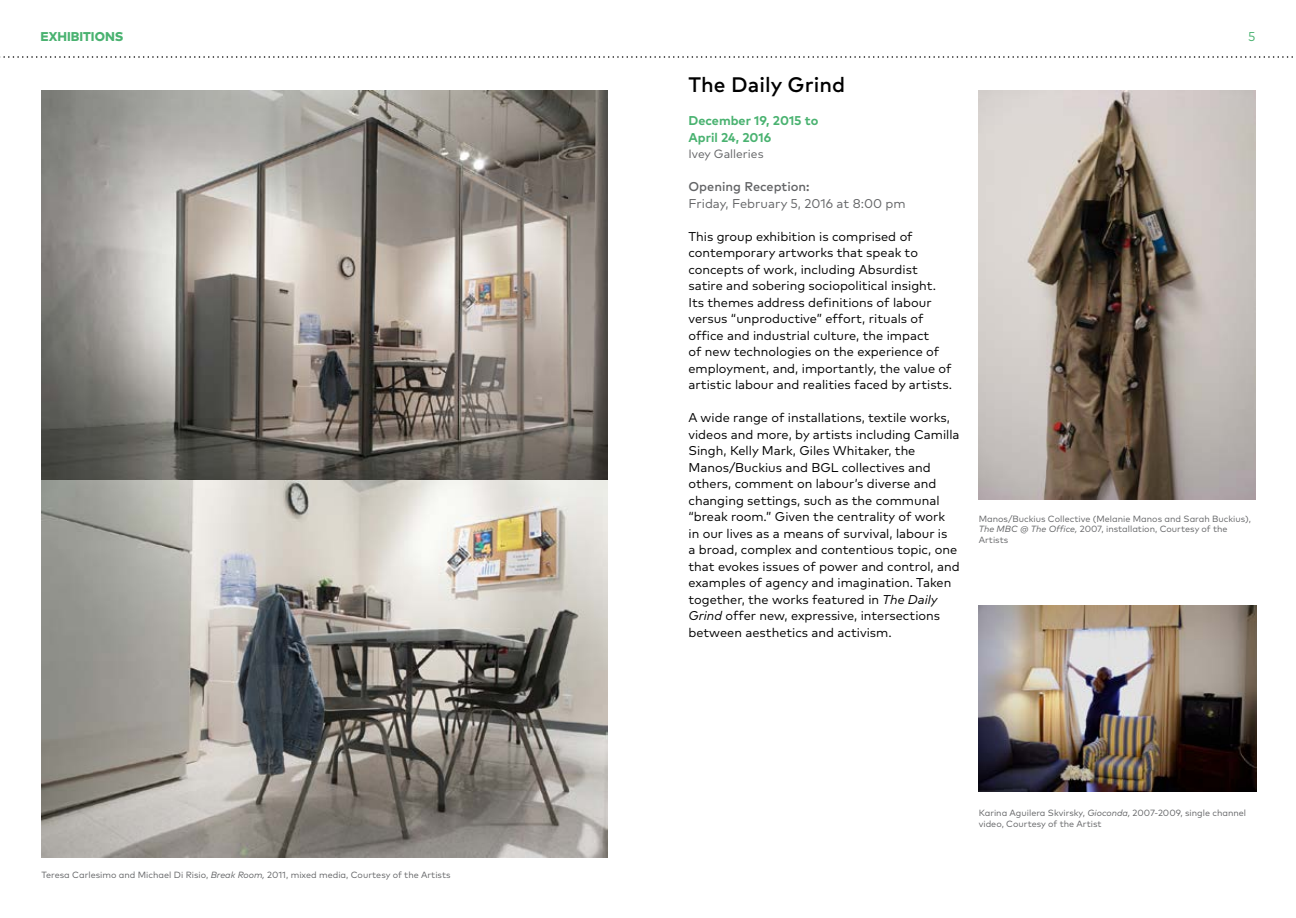
<style>
.page{position:relative;width:1296px;height:918px;background:#fff}
.page>*{position:absolute;margin:0;border:0;box-sizing:border-box;transform-origin:0 0}
.t1{font:500 21px "Mark OT";color:#000}
.t2{font:12.75px/16.5px "Mark OT";color:#000}
.t3{font:700 12.75px/16.5px "Mark OT";color:#49b270}
.t4{font:12.75px "Mark OT";color:#636466}
.t5{font:500 12.75px "Mark OT";color:#636466}
.t6{font:800 12.75px "Mark OT";color:#49b270}
.t7{font:12.75px "Mark OT";color:#49b270}
.t8{font:12px "Mark OT";color:#636466}
.t9{font:9px/10.5px "Mark OT";color:#636466}
.s1{font-style:italic}
</style>
<div class="page">
<img style="left:979px;top:90px;width:277px;height:410px">
<img style="left:979px;top:606px;width:277px;height:185px">
<svg style="left:0;top:56px;width:1293px;height:2px"></svg>
<img style="left:41px;top:90px;width:567px;height:768px">
<p class="t6" style="left:40px;top:28px;width:85px">EXHIBITIONS</p>
<p class="t9" style="left:41px;top:869px;width:411px">Teresa Carlesimo and Michael Di Risio, <span class="s1">Break Room,</span> 2011, mixed media, Courtesy of the Artists</p>
<h1 class="t1" style="left:688px;top:72px;width:158px">The Daily Grind</h1>
<p class="t3" style="left:688px;top:112px;width:131px">December 19, 2015 to<br>April 24, 2016</p>
<p class="t8" style="left:688px;top:147px;width:77px">Ivey Galleries</p>
<p class="t5" style="left:688px;top:179px;width:123px">Opening Reception:</p>
<p class="t4" style="left:688px;top:196px;width:219px">Friday, February 5, 2016 at 8:00 pm</p>
<p class="t2" style="left:688px;top:228px;width:265px">This group exhibition is comprised of contemporary artworks that speak to concepts of work, including Absurdist satire and sobering sociopolitical insight.<br>Its themes address definitions of labour versus “unproductive” effort, rituals of office and industrial culture, the impact<br>of new technologies on the experience of employment, and, importantly, the value of artistic labour and realities faced by artists.</p>
<p class="t2" style="left:688px;top:410px;width:273px">A wide range of installations, textile works, videos and more, by artists including Camilla Singh, Kelly Mark, Giles Whitaker, the Manos/Buckius and BGL collectives and others, comment on labour’s diverse and changing settings, such as the communal “break room.” Given the centrality of work<br>in our lives as a means of survival, labour is<br>a broad, complex and contentious topic, one that evokes issues of power and control, and examples of agency and imagination. Taken together, the works featured in <span class="s1">The Daily Grind</span> offer new, expressive, intersections between aesthetics and activism.</p>
<p class="t7" style="left:1248px;top:28px;width:9px">5</p>
<p class="t9" style="left:979px;top:513px;width:274px">Manos/Buckius Collective (Melanie Manos and Sarah Buckius),<br><span class="s1">The MBC @ The Office,</span> 2007, installation, Courtesy of the<br>Artists</p>
<p class="t9" style="left:979px;top:807px;width:269px">Karina Aguilera Skvirsky, <span class="s1">Gioconda,</span> 2007-2009, single channel video, Courtesy of the Artist</p>
</div>
